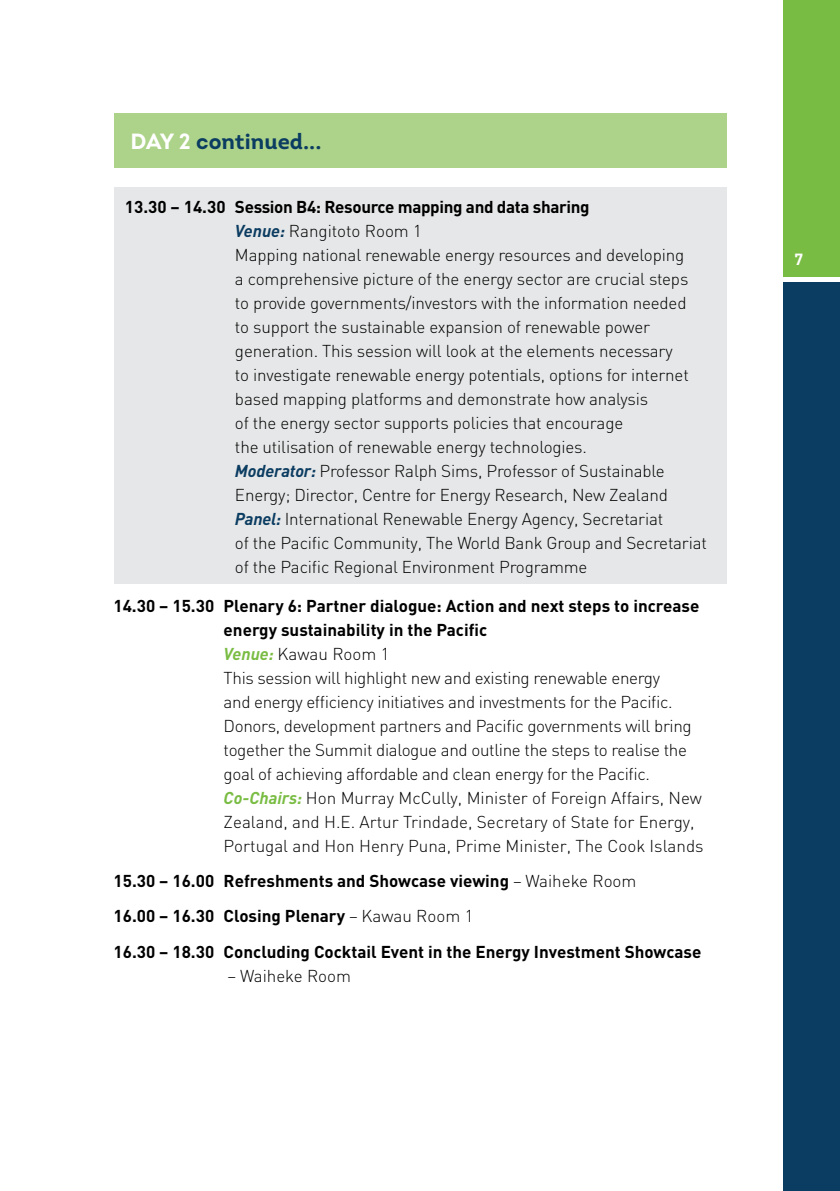
<style>
.page{position:relative;width:840px;height:1191px;background:#fff}
.page>*{position:absolute;margin:0;border:0;box-sizing:border-box;transform-origin:0 0}
.t1{font:700 22px "Intro";color:#0b3c61}
.t2{font:300 17px/24px "DIN";letter-spacing:-.01em;color:#000}
.t3{font:700 17px/35.4px "DIN";color:#000}
.t4{font:700 16px "DIN";color:#fff}
.s1{color:#fff}
.s2{font-weight:700}
.s3{font-weight:700;font-style:italic;color:#0b3c61}
.s4{font-weight:700;font-style:italic;color:#79bc43}
.s5{font-weight:300}
</style>
<div class="page">
<div style="left:782px;top:0;width:57px;height:277px;background:#79bc43"></div>
<div style="left:782px;top:282px;width:57px;height:909px;background:#0b3c61"></div>
<div style="left:113px;top:187px;width:613px;height:397px;background:#e6e7e8"></div>
<div style="left:113px;top:113px;width:613px;height:55px;background:#add289"></div>
<p class="t1" style="left:130px;top:127px;width:192px"><span class="s1">DAY 2</span> continued...</p>
<p class="t2" style="left:235px;top:194px;width:473px;text-indent:-110px"><span class="s2">13.30 – 14.30 Session B4: Resource mapping and data sharing<br></span><span class="s3">Venue:</span> Rangitoto Room 1<br>Mapping national renewable energy resources and developing<br>a comprehensive picture of the energy sector are crucial steps<br>to provide governments/investors with the information needed<br>to support the sustainable expansion of renewable power generation. This session will look at the elements necessary<br>to investigate renewable energy potentials, options for internet based mapping platforms and demonstrate how analysis<br>of the energy sector supports policies that encourage<br>the utilisation of renewable energy technologies.<br><span class="s3">Moderator:</span> Professor Ralph Sims, Professor of Sustainable Energy; Director, Centre for Energy Research, New Zealand <span class="s3">Panel:</span> International Renewable Energy Agency, Secretariat<br>of the Pacific Community, The World Bank Group and Secretariat of the Pacific Regional Environment Programme</p>
<p class="t2" style="left:223px;top:593px;width:481px;text-indent:-110px"><span class="s2">14.30 – 15.30 Plenary 6: Partner dialogue: Action and next steps to increase energy sustainability in the Pacific<br></span><span class="s4">Venue:</span> Kawau Room 1<br>This session will highlight new and existing renewable energy<br>and energy efficiency initiatives and investments for the Pacific.<br>Donors, development partners and Pacific governments will bring together the Summit dialogue and outline the steps to realise the goal of achieving affordable and clean energy for the Pacific.<br><span class="s4">Co-Chairs:</span> Hon Murray McCully, Minister of Foreign Affairs, New Zealand, and H.E. Artur Trindade, Secretary of State for Energy, Portugal and Hon Henry Puna, Prime Minister, The Cook Islands</p>
<p class="t3" style="left:113px;top:862px;width:589px">15.30 – 16.00 Refreshments and Showcase viewing <span class="s5">– Waiheke Room<br></span>16.00 – 16.30 Closing Plenary <span class="s5">– Kawau Room 1<br></span>16.30 – 18.30 Concluding Cocktail Event in the Energy Investment Showcase</p>
<p class="t2" style="left:227px;top:963px;width:125px">– Waiheke Room</p>
<p class="t4" style="left:794px;top:249px;width:10px">7</p>
</div>
